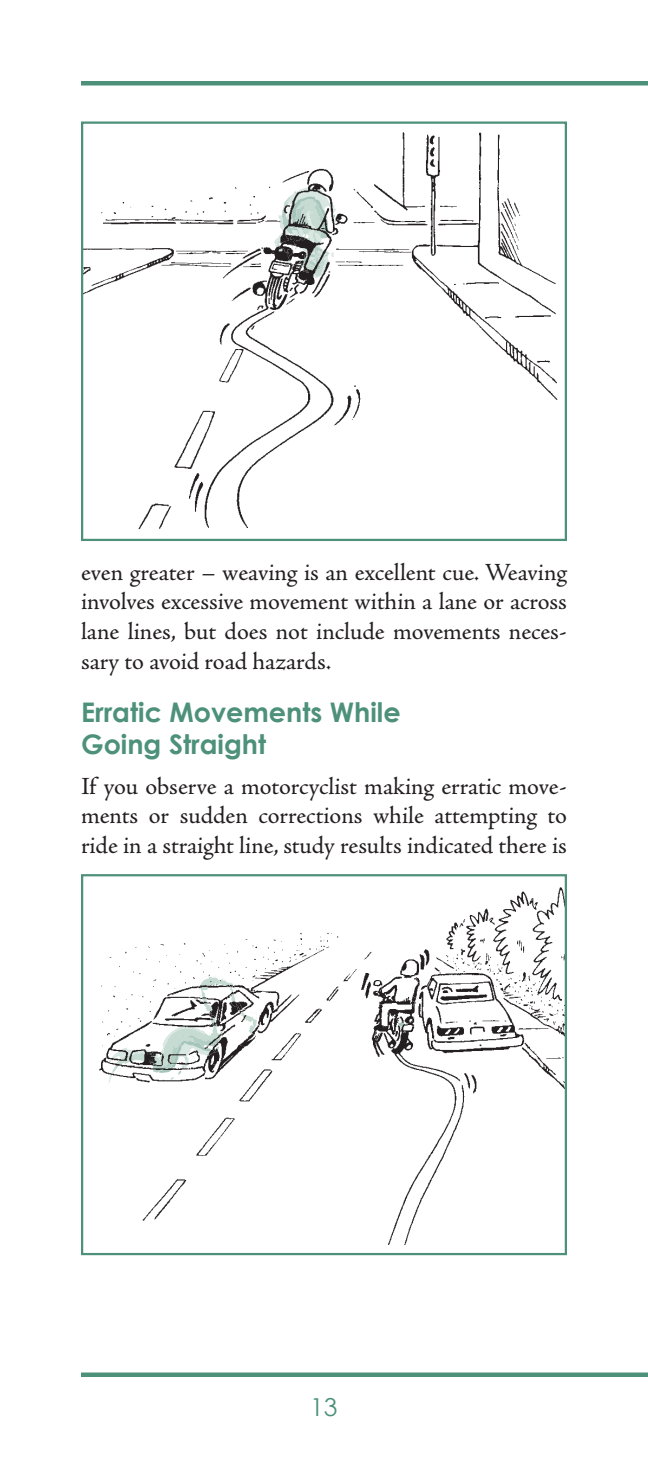
<style>
.page{position:relative;width:648px;height:1458px;background:#fff}
.page>*{position:absolute;margin:0;border:0;box-sizing:border-box;transform-origin:0 0}
.Heading_2{font:700 27px/32.4px "Century Gothic";color:#4d917a}
.t1{font:24.75px/29.7px "Adobe Jenson Pro";letter-spacing:-.005em;color:#231f20;text-align:justify}
.t2{font:24.75px "Century Gothic";color:#4d917a}
</style>
<div class="page">
<div style="left:81px;top:1372px;width:567px;height:5px;background:#4d917a"></div>
<div style="left:81px;top:81px;width:567px;height:5px;background:#4d917a"></div>
<img style="left:84px;top:132px;width:474px;height:398px">
<img style="left:277px;top:234px;width:30px;height:33px">
<div style="left:81px;top:122px;width:486px;height:419px;border:2px solid #4d917a"></div>
<img style="left:99px;top:887px;width:465px;height:358px">
<img style="left:198px;top:975px;width:59px;height:45px">
<img style="left:377px;top:970px;width:29px;height:54px">
<div style="left:81px;top:874px;width:486px;height:381px;border:2px solid #4d917a"></div>
<p class="t1" style="left:81px;top:558px;width:488px">even greater – weaving is an excellent cue. Weaving involves excessive movement within a lane or across lane lines, but does not include movements neces&shy;sary to avoid road hazards.</p>
<p class="Heading_2" style="left:81px;top:695px;width:321px">Erratic Movements While<br>Going Straight</p>
<p class="t1" style="left:81px;top:772px;width:488px">If you observe a motorcyclist making erratic move&shy;ments or sudden corrections while attempting to ride in a straight line, study results indicated there is</p>
<p class="t2" style="left:310px;top:1392px;width:29px">13</p>
</div>
